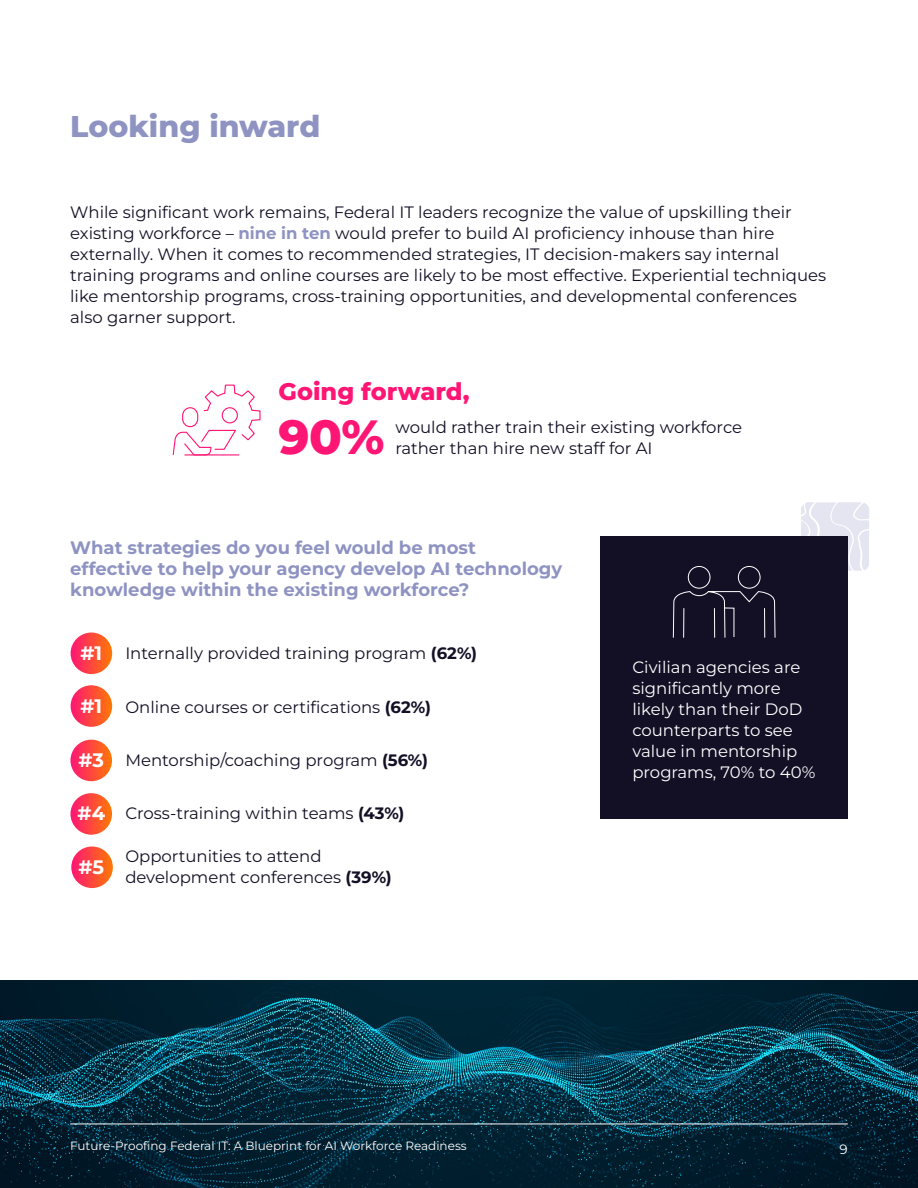
<style>
.page{position:relative;width:918px;height:1188px;background:#fff}
.page>*{position:absolute;margin:0;border:0;box-sizing:border-box;transform-origin:0 0}
.t1{font:800 48px "Montserrat";color:#ff1675}
.t2{font:800 30px "Montserrat";color:#8e93c2}
.t3{font:800 24px "Montserrat";color:#ff1675}
.t4{font:700 19.5px "Montserrat";color:#fff}
.t5{font:700 18px/21px "Montserrat";color:#8e93c2}
.t6{font:16.5px/21px "Montserrat";color:#130f25}
.t7{font:16.5px/21px "Montserrat";color:#fff}
.t8{font:13.5px "Montserrat";color:#fff}
.t9{font:12px "Montserrat";color:#fff}
.s1{font-weight:700;color:#8e93c2}
.s2{font-weight:700}
</style>
<div class="page">
<svg style="left:801px;top:502px;width:68px;height:69px;background:#e4e5ee"></svg>
<div style="left:601px;top:537px;width:247px;height:282px;background:#130f25"></div>
<svg style="left:672px;top:566px;width:104px;height:72px"></svg>
<div style="left:71px;top:685px;width:41px;height:42px;background:linear-gradient(to right,#ff1774,#ff7907);border-radius:21px"></div>
<svg style="left:71px;top:846px;width:42px;height:42px"></svg>
<div style="left:70px;top:740px;width:42px;height:41px;background:linear-gradient(to right,#ff1a7a,#ff7406);border-radius:21px"></div>
<svg style="left:70px;top:793px;width:42px;height:42px"></svg>
<div style="left:71px;top:633px;width:41px;height:41px;background:linear-gradient(to right,#ff1774,#ff7805);border-radius:21px"></div>
<img style="left:0;top:981px;width:918px;height:207px">
<hr style="left:70px;top:1124px;width:778px;height:1px;background:#fff">
<svg style="left:172px;top:384px;width:89px;height:72px"></svg>
<h2 class="t2" style="left:70px;top:104px;width:252px">Looking inward</h2>
<p class="t6" style="left:70px;top:201px;width:758px">While significant work remains, Federal IT leaders recognize the value of upskilling their existing workforce – <span class="s1">nine in ten</span> would prefer to build AI proficiency inhouse than hire externally. When it comes to recommended strategies, IT decision-makers say internal training programs and online courses are likely to be most effective. Experiential techniques like mentorship programs, cross-training opportunities, and developmental conferences also garner support.</p>
<h3 class="t3" style="left:279px;top:374px;width:192px">Going forward,</h3>
<h1 class="t1" style="left:279px;top:401px;width:108px">90%</h1>
<p class="t6" style="left:396px;top:416px;width:348px">would rather train their existing workforce</p>
<p class="t6" style="left:396px;top:437px;width:259px">rather than hire new staff for AI</p>
<p class="t5" style="left:70px;top:536px;width:494px">What strategies do you feel would be most effective to help your agency develop AI technology knowledge within the existing workforce?</p>
<p class="t4" style="left:80px;top:639px;width:23px">#1</p>
<p class="t4" style="left:80px;top:692px;width:23px">#1</p>
<p class="t4" style="left:79px;top:746px;width:27px">#3</p>
<p class="t4" style="left:78px;top:799px;width:29px">#4</p>
<p class="t4" style="left:79px;top:853px;width:27px">#5</p>
<p class="t6" style="left:125px;top:642px;width:353px">Internally provided training program <span class="s2">(62%)</span></p>
<p class="t6" style="left:125px;top:696px;width:307px">Online courses or certifications <span class="s2">(62%)</span></p>
<p class="t6" style="left:125px;top:749px;width:304px">Mentorship/coaching program <span class="s2">(56%)</span></p>
<p class="t6" style="left:125px;top:802px;width:281px">Cross-training within teams <span class="s2">(43%)</span></p>
<p class="t6" style="left:125px;top:845px;width:268px">Opportunities to attend development conferences <span class="s2">(39%)</span></p>
<p class="t7" style="left:632px;top:656px;width:185px">Civilian agencies are significantly more likely than their DoD counterparts to see value in mentorship programs, 70% to 40%</p>
<p class="t9" style="left:70px;top:1137px;width:398px">Future-Proofing Federal IT: A Blueprint for AI Workforce Readiness</p>
<p class="t8" style="left:840px;top:1140px;width:10px">9</p>
</div>
